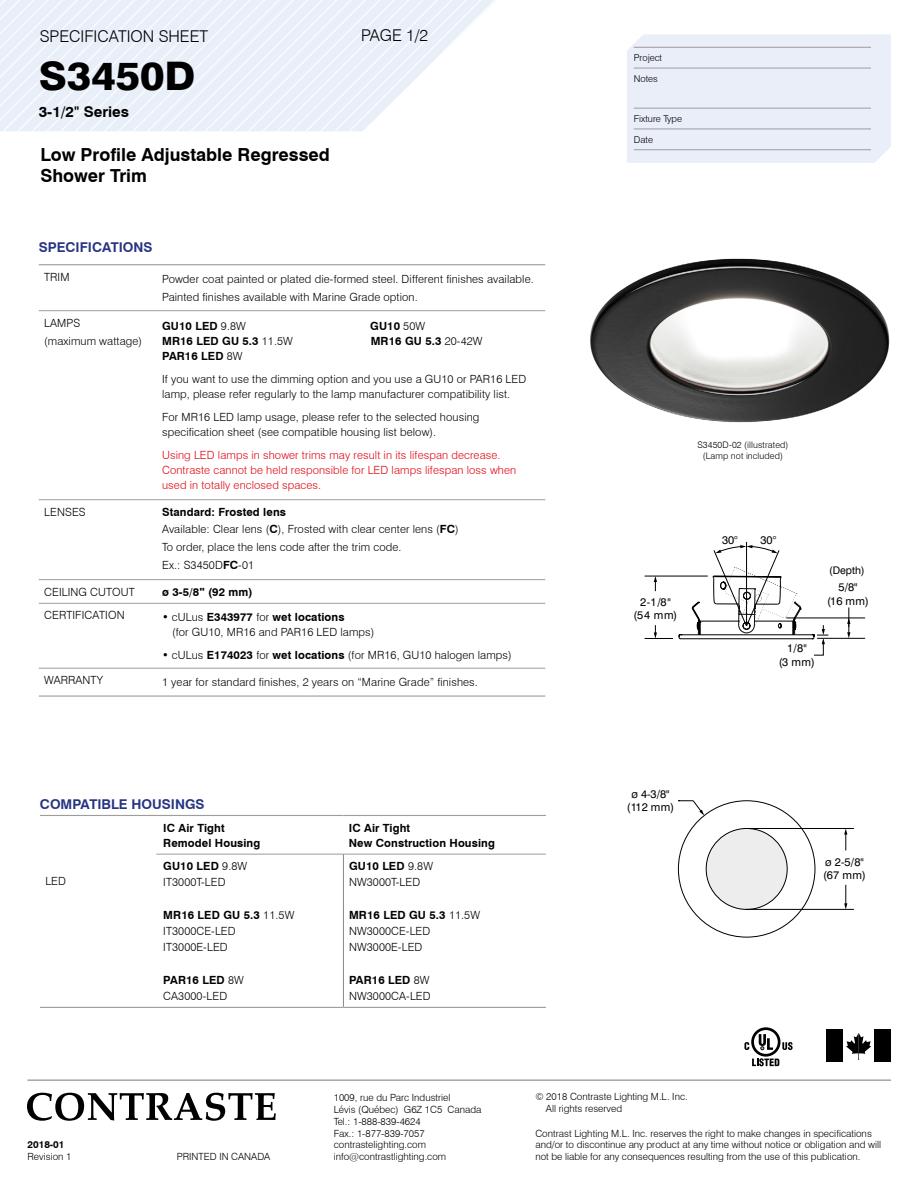
<style>
.page{position:relative;width:918px;height:1188px;background:#fff}
.page>*{position:absolute;margin:0;border:0;box-sizing:border-box;transform-origin:0 0}
.t1{font:800 39.45px "Swiss 721 BT";color:#000;scale:1.05 1}
.t2{font:700 18px/21px "Swiss 721 BT";color:#000}
.t3{font:300 16.2px "Swiss 721 BT";color:#000}
.t4{font:700 14.7px "Swiss 721 BT";color:#000}
.t5{font:700 13.5px "Swiss 721 BT";color:#283583}
.t6{font:300 11.25px/16.2px "Swiss 721 BT";letter-spacing:.01em;color:#000}
.t7{font:300 11.25px/15px "Swiss 721 BT";letter-spacing:.01em;color:#e30613}
.t8{font:700 11.25px/15px "Swiss 721 BT";letter-spacing:.01em;color:#000}
.t9{font:11.1px/13.4px "Swiss 721 BT";letter-spacing:.02em;color:#000;text-align:center}
.t10{font:10.5px "Swiss 721 BT";color:#000}
.t11{font:300 9.9px/11.9px "Swiss 721 BT";color:#000}
.t12{font:700 9.9px "Swiss 721 BT";color:#000}
.t13{font:300 9.45px/20.9px "Swiss 721 BT";color:#000}
.t14{font:300 9px/10.8px "Swiss 721 BT";letter-spacing:.01em;color:#000;text-align:center}
.s1{font-family:"Arial";font-weight:400}
.s2{font-weight:300}
.s3{font-weight:700}
.s4{font-family:"Arial"}
</style>
<div class="page">
<svg style="left:0;top:0;width:496px;height:131px"></svg>
<div style="left:627px;top:34px;width:264px;height:129px;background:#e9eef9"></div>
<hr style="left:634px;top:47px;width:237px;height:1px;background:#9d9d9c">
<hr style="left:634px;top:68px;width:237px;height:1px;background:#9d9d9c">
<hr style="left:634px;top:108px;width:237px;height:1px;background:#9d9d9c">
<hr style="left:634px;top:129px;width:237px;height:1px;background:#9d9d9c">
<hr style="left:634px;top:149px;width:237px;height:1px;background:#9d9d9c">
<svg style="left:752px;top:1058px;width:27px;height:8px"></svg>
<svg style="left:782px;top:1042px;width:11px;height:8px"></svg>
<svg style="left:751px;top:1027px;width:30px;height:30px"></svg>
<svg style="left:754px;top:1030px;width:24px;height:24px"></svg>
<svg style="left:759px;top:1034px;width:14px;height:16px"></svg>
<svg style="left:744px;top:1042px;width:5px;height:8px"></svg>
<div style="left:875px;top:1030px;width:16px;height:32px;background:#000"></div>
<div style="left:826px;top:1030px;width:17px;height:32px;background:#000"></div>
<svg style="left:846px;top:1033px;width:25px;height:27px"></svg>
<hr style="left:27px;top:1080px;width:864px;height:1px;background:#878787">
<svg style="left:27px;top:1093px;width:249px;height:28px"></svg>
<hr style="left:39px;top:310px;width:117px;height:1px;background:#9d9d9c">
<hr style="left:156px;top:310px;width:389px;height:1px;background:#9d9d9c">
<hr style="left:39px;top:499px;width:117px;height:1px;background:#9d9d9c">
<hr style="left:156px;top:499px;width:389px;height:1px;background:#9d9d9c">
<hr style="left:39px;top:579px;width:117px;height:1px;background:#9d9d9c">
<hr style="left:156px;top:579px;width:389px;height:1px;background:#9d9d9c">
<hr style="left:39px;top:603px;width:117px;height:1px;background:#9d9d9c">
<hr style="left:156px;top:603px;width:389px;height:1px;background:#9d9d9c">
<hr style="left:39px;top:668px;width:117px;height:1px;background:#9d9d9c">
<hr style="left:156px;top:668px;width:389px;height:1px;background:#9d9d9c">
<hr style="left:39px;top:696px;width:117px;height:1px;background:#9d9d9c">
<hr style="left:156px;top:696px;width:389px;height:1px;background:#9d9d9c">
<hr style="left:39px;top:264px;width:117px;height:1px;background:#9d9d9c">
<hr style="left:156px;top:264px;width:389px;height:1px;background:#9d9d9c">
<hr style="left:156px;top:854px;width:187px;height:1px;background:#9d9d9c">
<hr style="left:343px;top:854px;width:203px;height:1px;background:#9d9d9c">
<hr style="left:343px;top:854px;width:1px;height:153px;background:#878787">
<hr style="left:40px;top:815px;width:117px;height:1px;background:#9d9d9c">
<hr style="left:157px;top:815px;width:186px;height:1px;background:#9d9d9c">
<hr style="left:343px;top:815px;width:203px;height:1px;background:#9d9d9c">
<hr style="left:40px;top:1007px;width:117px;height:1px;background:#9d9d9c">
<hr style="left:157px;top:1007px;width:186px;height:1px;background:#9d9d9c">
<hr style="left:343px;top:1007px;width:203px;height:1px;background:#9d9d9c">
<img style="left:590px;top:258px;width:300px;height:165px">
<div style="left:706px;top:828px;width:81px;height:81px;background:#ededed;border-radius:50%"></div>
<svg style="left:678px;top:800px;width:26px;height:16px"></svg>
<hr style="left:746px;top:828px;width:107px;height:1px;background:#000">
<hr style="left:746px;top:909px;width:107px;height:1px;background:#000">
<svg style="left:844px;top:829px;width:3px;height:21px"></svg>
<svg style="left:844px;top:885px;width:3px;height:24px"></svg>
<hr style="left:645px;top:576px;width:63px;height:1px;background:#000">
<svg style="left:654px;top:576px;width:3px;height:15px"></svg>
<svg style="left:645px;top:625px;width:28px;height:14px"></svg>
<svg style="left:679px;top:541px;width:187px;height:115px"></svg>
<h3 class="t3" style="left:40px;top:27px;width:170px">SPECIFICATION SHEET</h3>
<h1 class="t1" style="left:39px;top:52px;width:151px">S3450D</h1>
<h3 class="t4" style="left:39px;top:103px;width:92px">3-1/2<span class="s1">"</span> Series</h3>
<h2 class="t2" style="left:40px;top:144px;width:291px">Low Profile Adjustable Regressed<br>Shower Trim</h2>
<h3 class="t3" style="left:361px;top:26px;width:68px">PAGE 1/2</h3>
<p class="t5" style="left:39px;top:239px;width:115px">SPECIFICATIONS</p>
<p class="t6" style="left:44px;top:269px;width:27px">TRIM</p>
<p class="t6" style="left:162px;top:270px;width:373px;line-height:17.7px">Powder coat painted or plated die-formed steel. Different finishes available.<br>Painted finishes available with Marine Grade option.</p>
<p class="t6" style="left:44px;top:314px;width:99px;line-height:17.7px">LAMPS<br>(maximum wattage)</p>
<p class="t8" style="left:162px;top:318px;width:85px">GU10 LED <span class="s2">9.8W</span></p>
<p class="t8" style="left:370px;top:318px;width:56px">GU10 <span class="s2">50W</span></p>
<p class="t8" style="left:162px;top:333px;width:132px">MR16 LED GU 5.3 <span class="s2">11.5W</span></p>
<p class="t8" style="left:371px;top:333px;width:113px">MR16 GU 5.3 <span class="s2">20-42W</span></p>
<p class="t6" style="left:162px;top:344px;width:366px;line-height:23.7px"><span class="s3">PAR16 LED</span> 8W<br>If you want to use the dimming option and you use a GU10 or PAR16 LED</p>
<p class="t6" style="left:162px;top:383px;width:350px;line-height:22.2px">lamp, please refer regularly to the lamp manufacturer compatibility list.<br>For MR16 LED lamp usage, please refer to the selected housing</p>
<p class="t6" style="left:162px;top:423px;width:276px">specification sheet (see compatible housing list below).</p>
<p class="t7" style="left:162px;top:448px;width:356px">Using LED lamps in shower trims may result in its lifespan decrease.<br>Contraste cannot be held responsible for LED lamps lifespan loss when used in totally enclosed spaces.</p>
<p class="t6" style="left:44px;top:504px;width:43px">LENSES</p>
<p class="t6" style="left:162px;top:503px;width:298px;line-height:17.7px"><span class="s3">Standard: Frosted lens<br></span>Available: Clear lens (<span class="s3">C</span>), Frosted with clear center lens (<span class="s3">FC</span>)<br>To order, place the lens code after the trim code.<br>Ex.: S3450D<span class="s3">FC</span>-01</p>
<p class="t6" style="left:44px;top:584px;width:92px">CEILING CUTOUT</p>
<p class="t8" style="left:162px;top:584px;width:92px">ø 3-5/8<span class="s4">"</span> (92 mm)</p>
<p class="t6" style="left:44px;top:607px;width:82px">CERTIFICATION</p>
<p class="t6" style="left:172px;top:609px;width:204px;line-height:15px;text-indent:-10px">• cULus <span class="s3">E343977</span> for <span class="s3">wet locations<br></span>(for GU10, MR16 and PAR16 LED lamps)</p>
<p class="t6" style="left:162px;top:647px;width:351px">• cULus <span class="s3">E174023</span> for <span class="s3">wet locations</span> (for MR16, GU10 halogen lamps)</p>
<p class="t6" style="left:44px;top:672px;width:60px">WARRANTY</p>
<p class="t6" style="left:162px;top:674px;width:317px">1 year for standard finishes, 2 years on “Marine Grade” finishes.</p>
<p class="t5" style="left:40px;top:796px;width:166px">COMPATIBLE HOUSINGS</p>
<p class="t6" style="left:45px;top:872px;width:22px">LED</p>
<p class="t8" style="left:163px;top:820px;width:99px">IC Air Tight<br>Remodel Housing</p>
<p class="t8" style="left:349px;top:820px;width:148px">IC Air Tight<br>New Construction Housing</p>
<p class="t6" style="left:163px;top:858px;width:85px"><span class="s3">GU10 LED</span> 9.8W<br>IT3000T-LED</p>
<p class="t6" style="left:163px;top:907px;width:133px"><span class="s3">MR16 LED GU 5.3</span> 11.5W<br>IT3000CE-LED<br>IT3000E-LED</p>
<p class="t6" style="left:163px;top:971px;width:82px"><span class="s3">PAR16 LED</span> 8W<br>CA3000-LED</p>
<p class="t6" style="left:349px;top:858px;width:85px"><span class="s3">GU10 LED</span> 9.8W<br>NW3000T-LED</p>
<p class="t6" style="left:349px;top:907px;width:133px"><span class="s3">MR16 LED GU 5.3</span> 11.5W<br>NW3000CE-LED<br>NW3000E-LED</p>
<p class="t6" style="left:349px;top:971px;width:83px"><span class="s3">PAR16 LED</span> 8W<br>NW3000CA-LED</p>
<p class="t13" style="left:634px;top:47px;width:30px">Project<br>Notes</p>
<p class="t13" style="left:634px;top:108px;width:50px">Fixture Type<br>Date</p>
<p class="t14" style="left:697px;top:439px;width:92px">S3450D-02 (illustrated) (Lamp not included)</p>
<p class="t9" style="left:633px;top:595px;width:46px">2-1/8" (54 mm)</p>
<p class="t9" style="left:722px;top:533px;width:18px">30°</p>
<p class="t9" style="left:760px;top:533px;width:18px">30°</p>
<p class="t10" style="left:829px;top:564px;width:37px">(Depth)</p>
<p class="t9" style="left:827px;top:581px;width:44px">5/8"<br>(16 mm)</p>
<p class="t9" style="left:779px;top:641px;width:38px">1/8"<br>(3 mm)</p>
<p class="t9" style="left:627px;top:787px;width:49px">ø 4-3/8" (112 mm)</p>
<p class="t9" style="left:823px;top:855px;width:44px;text-align:left">ø 2-5/8" (67 mm)</p>
<p class="t12" style="left:28px;top:1139px;width:38px">2018-01</p>
<p class="t11" style="left:28px;top:1151px;width:45px">Revision 1</p>
<p class="t11" style="left:177px;top:1151px;width:95px">PRINTED IN CANADA</p>
<p class="t11" style="left:334px;top:1091px;width:149px">1009, rue du Parc Industriel<br>Lévis (Québec) G6Z 1C5 Canada<br>Tel.: 1-888-839-4624<br>Fax.: 1-877-839-7057 contrastelighting.com info@contrastlighting.com</p>
<p class="t11" style="left:546px;top:1091px;width:143px;text-indent:-11px">© 2018 Contraste Lighting M.L. Inc.<br>All rights reserved</p>
<p class="t11" style="left:535px;top:1127px;width:347px">Contrast Lighting M.L. Inc. reserves the right to make changes in specifications and/or to discontinue any product at any time without notice or obligation and will not be liable for any consequences resulting from the use of this publication.</p>
</div>
